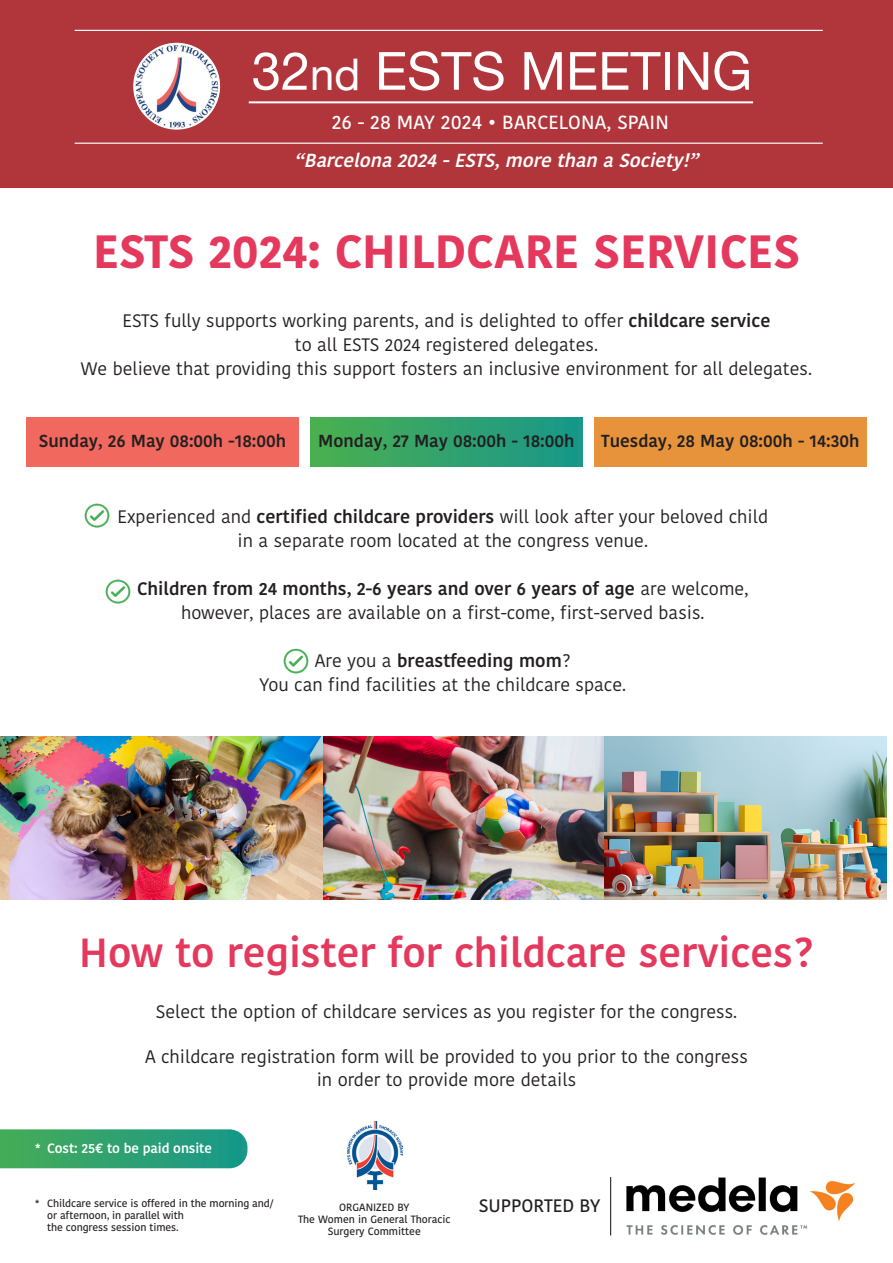
<style>
.page{position:relative;width:893px;height:1263px;background:#fff}
.page>*{position:absolute;margin:0;border:0;box-sizing:border-box;transform-origin:0 0}
.t1{font:52.65px "Helvetica Neue";color:#fff}
.t2{font:700 46.5px "Kohinoor Telugu";color:#e4385d}
.t3{font:600 40.5px "Kohinoor Telugu";color:#e4385d}
.t4{font:500 19.05px "Kohinoor Devanagari";letter-spacing:.01em;color:#fff}
.t5{font:italic 600 18.9px "Kohinoor Telugu";color:#fff}
.t6{font:18px "Kohinoor Telugu";color:#231f20}
.t7{font:600 18px "Kohinoor Telugu";color:#231f20}
.t8{font:500 18px "Kohinoor Telugu";color:#231f20}
.t9{font:600 17.4px "Kohinoor Telugu";color:#231f20}
.t10{font:600 13.5px "Kohinoor Telugu";letter-spacing:-.01em;color:#fff}
.t11{font:500 10.5px/12px "Kohinoor Telugu";letter-spacing:-.01em;color:#231f20}
.s1{font-size:43.65px}
.s2{font-weight:600}
.s3{font-weight:400}
</style>
<div class="page">
<svg style="left:0;top:1129px;width:247px;height:39px;background:#33a373"></svg>
<div style="left:0;top:0;width:893px;height:187px;background:#b0363b"></div>
<hr style="left:75px;top:143px;width:748px;height:1px;background:#fff">
<hr style="left:75px;top:30px;width:748px;height:1px;background:#fff">
<img style="left:135px;top:45px;width:83px;height:83px">
<hr style="left:249px;top:101px;width:504px;height:2px;background:#fff">
<img style="left:626px;top:1177px;width:229px;height:58px">
<hr style="left:610px;top:1177px;width:1px;height:58px;background:#231f20">
<img style="left:0;top:736px;width:886px;height:163px">
<img style="left:348px;top:1121px;width:54px;height:68px">
<div style="left:26px;top:418px;width:273px;height:49px;background:#f0685e"></div>
<div style="left:310px;top:418px;width:273px;height:49px;background:linear-gradient(to right,#4baf4f,#17968b)"></div>
<div style="left:594px;top:418px;width:273px;height:49px;background:#e6933b"></div>
<img style="left:84px;top:503px;width:26px;height:25px">
<img style="left:105px;top:579px;width:26px;height:25px">
<img style="left:283px;top:648px;width:26px;height:26px">
<p class="t1" style="left:252px;top:33px;width:502px">32<span class="s1">nd</span> ESTS MEETING</p>
<p class="t4" style="left:332px;top:112px;width:339px">26 - 28 MAY 2024 • BARCELONA, SPAIN</p>
<p class="t5" style="left:294px;top:150px;width:413px">“Barcelona2024-ESTS,morethanaSociety!”</p>
<p class="t2" style="left:93px;top:225px;width:708px">ESTS 2024: CHILDCARE SERVICES</p>
<p class="t6" style="left:123px;top:310px;width:649px">ESTS fully supports working parents, and is delighted to offer <span class="s2">childcare service</span></p>
<p class="t6" style="left:295px;top:334px;width:305px">to all ESTS 2024 registered delegates.</p>
<p class="t6" style="left:81px;top:358px;width:733px">We believe that providing this support fosters an inclusive environment for all delegates.</p>
<p class="t9" style="left:39px;top:431px;width:249px">Sunday, 26 May 08:00h -18:00h</p>
<p class="t9" style="left:318px;top:431px;width:258px">Monday, 27 May 08:00h - 18:00h</p>
<p class="t9" style="left:601px;top:431px;width:260px">Tuesday, 28 May 08:00h - 14:30h</p>
<p class="t6" style="left:118px;top:506px;width:652px">Experienced and <span class="s2">certified childcare providers</span> will look after your beloved child</p>
<p class="t6" style="left:238px;top:530px;width:412px">in a separate room located at the congress venue.</p>
<p class="t7" style="left:137px;top:578px;width:613px">Children from 24 months, 2-6 years and over 6 years of age <span class="s3">are welcome,</span></p>
<p class="t6" style="left:181px;top:602px;width:525px">however, places are available on a first-come, first-served basis.</p>
<p class="t7" style="left:315px;top:650px;width:257px"><span class="s3">Are you a</span> breastfeeding mom<span class="s3">?</span></p>
<p class="t6" style="left:259px;top:674px;width:368px">You can find facilities at the childcare space.</p>
<p class="t3" style="left:79px;top:929px;width:736px">How to register for childcare services?</p>
<p class="t6" style="left:156px;top:1001px;width:583px">Select the option of childcare services as you register for the congress.</p>
<p class="t6" style="left:145px;top:1046px;width:604px">A childcare registration form will be provided to you prior to the congress</p>
<p class="t6" style="left:317px;top:1069px;width:261px">in order to provide more details</p>
<p class="t10" style="left:35px;top:1140px;width:178px">* Cost: 25€ to be paid onsite</p>
<p class="t11" style="left:47px;top:1197px;width:228px;text-indent:-12px">* Childcare service is offered in the morning and/ or afternoon, in parallel with</p>
<p class="t11" style="left:47px;top:1221px;width:133px">the congress session times.</p>
<p class="t11" style="left:339px;top:1202px;width:72px">ORGANIZED BY</p>
<p class="t8" style="left:479px;top:1195px;width:123px">SUPPORTED BY</p>
<p class="t11" style="left:298px;top:1214px;width:154px">The Women in General Thoracic</p>
<p class="t11" style="left:328px;top:1226px;width:95px">Surgery Committee</p>
</div>
